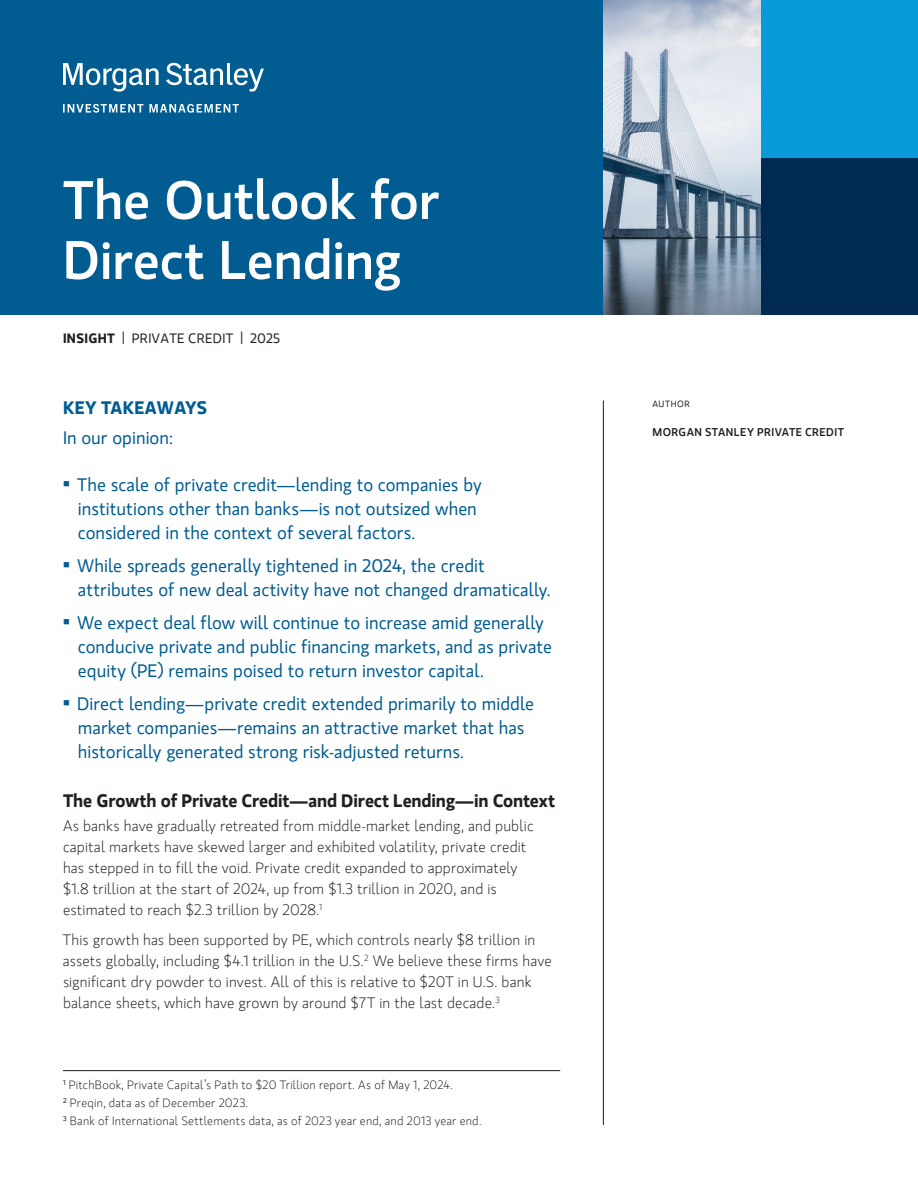
<style>
.page{position:relative;width:918px;height:1188px;background:#fff}
.page>*{position:absolute;margin:0;border:0;box-sizing:border-box;transform-origin:0 0}
.Title__36_KO{font:500 54px/60px "MS Gloriola II Std";letter-spacing:-.005em;color:#fff}
.Intro__12_Blue{font:18px/24px "MS Gloriola II Std";color:#005c91}
.Body_Head{font:700 18px "MS Gloriola II Std";letter-spacing:-.01em;color:#231f20}
.Body_Light{font:300 15px/21px "MS Gloriola II Std";letter-spacing:.01em;color:#231f20}
.Intro__12_Blue-2{font:13.5px "MS Gloriola II Std";letter-spacing:.02em;color:#231f20}
.Footnote{font:300 12px "MS Gloriola II Std";letter-spacing:.02em;color:#231f20}
.Footnote___Rule_Above{font:300 12px "MS Gloriola II Std";letter-spacing:.02em;color:#231f20}
.Author_Name{font:500 11.25px "MS Gloriola II Std";letter-spacing:.04em;color:#231f20}
.Author_Header{font:9px "MS Gloriola II Std";letter-spacing:.06em;color:#231f20}
.s1{font-weight:700}
</style>
<div class="page">
<div style="left:760px;top:158px;width:158px;height:157px;background:#002a51"></div>
<div style="left:0;top:0;width:603px;height:315px;background:#005c91"></div>
<div style="left:760px;top:0;width:158px;height:158px;background:#089ad9"></div>
<hr style="left:603px;top:400px;width:1px;height:725px;background:#231f20">
<img style="left:603px;top:0;width:157px;height:315px">
<hr style="left:63px;top:1070px;width:497px;height:1px;background:#231f20">
<svg style="left:63px;top:63px;width:201px;height:50px"></svg>
<p class="Title__36_KO" style="left:63px;top:168px;width:378px">The Outlook for<br>Direct Lending</p>
<p class="Intro__12_Blue-2" style="left:63px;top:329px;width:218px"><span class="s1">INSIGHT</span> | PRIVATE CREDIT | 2025</p>
<p class="Intro__12_Blue" style="left:63px;top:392px;width:146px;line-height:30px"><span class="s1">KEY TAKEAWAYS<br></span>In our opinion:</p>
<p class="Intro__12_Blue" style="left:78px;top:472px;width:405px;text-indent:-15px">■ The scale of private credit—lending to companies by institutions other than banks—is not outsized when considered in the context of several factors.</p>
<p class="Intro__12_Blue" style="left:78px;top:553px;width:474px;text-indent:-15px">■ While spreads generally tightened in 2024, the credit attributes of new deal activity have not changed dramatically.</p>
<p class="Intro__12_Blue" style="left:78px;top:610px;width:476px;text-indent:-15px">■ We expect deal flow will continue to increase amid generally conducive private and public financing markets, and as private equity (PE) remains poised to return investor capital.</p>
<p class="Intro__12_Blue" style="left:78px;top:691px;width:458px;text-indent:-15px">■ Direct lending—private credit extended primarily to middle market companies—remains an attractive market that has historically generated strong risk-adjusted returns.</p>
<p class="Body_Head" style="left:63px;top:788px;width:494px">The Growth of Private Credit—and Direct Lending—in Context</p>
<p class="Body_Light" style="left:63px;top:815px;width:472px">As banks have gradually retreated from middle-market lending, and public capital markets have skewed larger and exhibited volatility, private credit has stepped in to fill the void. Private credit expanded to approximately $1.8 trillion at the start of 2024, up from $1.3 trillion in 2020, and is estimated to reach $2.3 trillion by 2028.<sup>1</sup></p>
<p class="Body_Light" style="left:63px;top:929px;width:490px">This growth has been supported by PE, which controls nearly $8 trillion in assets globally, including $4.1 trillion in the U.S.<sup>2</sup> We believe these firms have significant dry powder to invest. All of this is relative to $20T in U.S. bank balance sheets, which have grown by around $7T in the last decade.<sup>3</sup></p>
<p class="Footnote___Rule_Above" style="left:63px;top:1077px;width:391px"><sup>1</sup> PitchBook, Private Capital’s Path to $20 Trillion report. As of May 1, 2024.</p>
<p class="Footnote" style="left:63px;top:1095px;width:187px"><sup>2</sup> Preqin, data as of December 2023.</p>
<p class="Footnote" style="left:63px;top:1113px;width:420px"><sup>3</sup> Bank of International Settlements data, as of 2023 year end, and 2013 year end.</p>
<p class="Author_Header" style="left:652px;top:398px;width:39px">AUTHOR</p>
<p class="Author_Name" style="left:652px;top:424px;width:193px">MORGAN STANLEY PRIVATE CREDIT</p>
</div>
